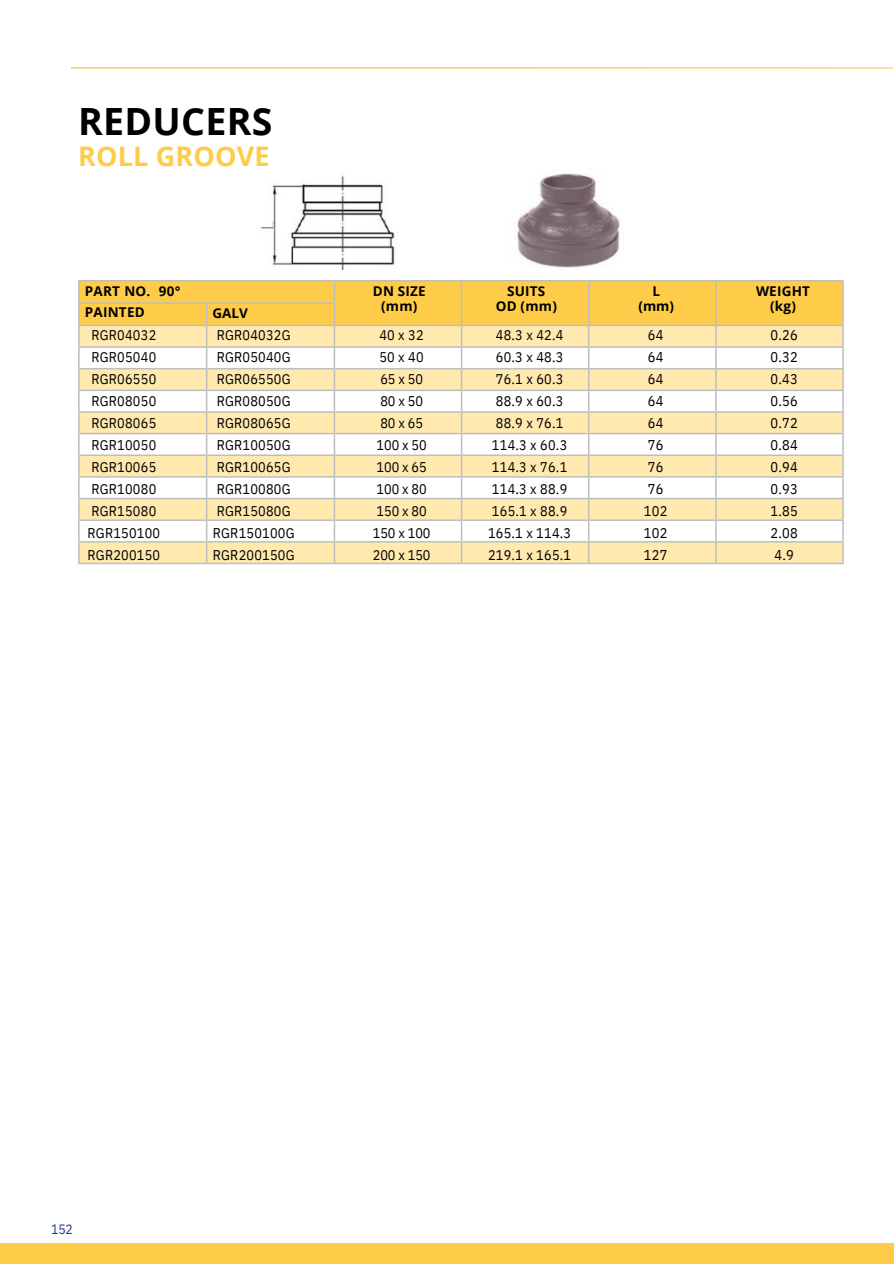
<style>
.page{position:relative;width:894px;height:1264px;background:#fff}
.page>*{position:absolute;margin:0;border:0;box-sizing:border-box;transform-origin:0 0}
.t1{font:700 37.5px "Open Sans";letter-spacing:.005em;color:#000}
.t2{font:700 27px "Open Sans";letter-spacing:.005em;color:#ffcc49}
.t3{font:14.25px/21.9px "IBM Plex Sans Cond";letter-spacing:.015em;color:#000}
.t4{font:14.1px/21.9px "IBM Plex Sans Cond";letter-spacing:.015em;color:#000}
.t5{font:14.1px/21.9px "IBM Plex Sans Cond";letter-spacing:-.005em;color:#000;text-align:center}
.t6{font:700 13.5px/15.8px "Open Sans";letter-spacing:.015em;color:#000;text-align:center}
.t7{font:13.5px "IBM Plex Sans Cond";color:#2b3990}
</style>
<div class="page">
<div style="left:0;top:1243px;width:893px;height:20px;background:#ffcc49"></div>
<svg style="left:71px;top:67px;width:822px;height:1px"></svg>
<hr style="left:78px;top:280px;width:128px;height:1px;background:#bcbec0">
<hr style="left:78px;top:281px;width:2px;height:21px;background:#bcbec0">
<hr style="left:206px;top:280px;width:128px;height:1px;background:#bcbec0">
<hr style="left:334px;top:280px;width:127px;height:1px;background:#bcbec0">
<hr style="left:461px;top:280px;width:127px;height:1px;background:#bcbec0">
<hr style="left:588px;top:280px;width:127px;height:1px;background:#bcbec0">
<hr style="left:715px;top:280px;width:128px;height:1px;background:#bcbec0">
<hr style="left:78px;top:304px;width:2px;height:20px;background:#bcbec0">
<hr style="left:78px;top:369px;width:2px;height:20px;background:#bcbec0">
<hr style="left:78px;top:413px;width:2px;height:20px;background:#bcbec0">
<hr style="left:78px;top:456px;width:2px;height:20px;background:#bcbec0">
<hr style="left:78px;top:499px;width:2px;height:20px;background:#bcbec0">
<hr style="left:78px;top:521px;width:2px;height:20px;background:#bcbec0">
<hr style="left:78px;top:542px;width:2px;height:20px;background:#bcbec0">
<hr style="left:78px;top:302px;width:128px;height:2px;background:#bcbec0">
<hr style="left:78px;top:324px;width:128px;height:2px;background:#bcbec0">
<hr style="left:78px;top:326px;width:2px;height:20px;background:#bcbec0">
<hr style="left:78px;top:346px;width:128px;height:2px;background:#bcbec0">
<hr style="left:78px;top:348px;width:2px;height:20px;background:#bcbec0">
<hr style="left:78px;top:368px;width:128px;height:1px;background:#bcbec0">
<hr style="left:78px;top:389px;width:128px;height:2px;background:#bcbec0">
<hr style="left:78px;top:391px;width:2px;height:20px;background:#bcbec0">
<hr style="left:78px;top:411px;width:128px;height:2px;background:#bcbec0">
<hr style="left:78px;top:433px;width:128px;height:1px;background:#bcbec0">
<hr style="left:78px;top:434px;width:2px;height:20px;background:#bcbec0">
<hr style="left:78px;top:454px;width:128px;height:2px;background:#bcbec0">
<hr style="left:78px;top:476px;width:128px;height:1px;background:#bcbec0">
<hr style="left:78px;top:477px;width:2px;height:21px;background:#bcbec0">
<hr style="left:78px;top:498px;width:128px;height:1px;background:#bcbec0">
<svg style="left:79px;top:281px;width:764px;height:281px"></svg>
<hr style="left:715px;top:498px;width:128px;height:1px;background:#bcbec0">
<hr style="left:78px;top:519px;width:128px;height:2px;background:#bcbec0">
<hr style="left:206px;top:519px;width:128px;height:2px;background:#bcbec0">
<hr style="left:78px;top:541px;width:128px;height:1px;background:#bcbec0">
<hr style="left:206px;top:541px;width:128px;height:1px;background:#bcbec0">
<hr style="left:78px;top:562px;width:128px;height:2px;background:#bcbec0">
<hr style="left:206px;top:562px;width:128px;height:2px;background:#bcbec0">
<hr style="left:334px;top:519px;width:127px;height:2px;background:#bcbec0">
<hr style="left:334px;top:541px;width:127px;height:1px;background:#bcbec0">
<hr style="left:334px;top:562px;width:127px;height:2px;background:#bcbec0">
<hr style="left:461px;top:519px;width:127px;height:2px;background:#bcbec0">
<hr style="left:588px;top:519px;width:127px;height:2px;background:#bcbec0">
<hr style="left:461px;top:541px;width:127px;height:1px;background:#bcbec0">
<hr style="left:588px;top:541px;width:127px;height:1px;background:#bcbec0">
<hr style="left:461px;top:562px;width:127px;height:2px;background:#bcbec0">
<hr style="left:588px;top:562px;width:127px;height:2px;background:#bcbec0">
<hr style="left:715px;top:519px;width:128px;height:2px;background:#bcbec0">
<hr style="left:715px;top:541px;width:128px;height:1px;background:#bcbec0">
<hr style="left:715px;top:562px;width:128px;height:2px;background:#bcbec0">
<img style="left:517px;top:173px;width:103px;height:95px">
<img style="left:260px;top:175px;width:135px;height:94px">
<p class="t1" style="left:78px;top:95px;width:195px">REDUCERS</p>
<p class="t2" style="left:78px;top:137px;width:193px">ROLL GROOVE</p>
<p class="t6" style="left:85px;top:280px;width:97px;line-height:21.3px;text-align:left">PART NO. 90°<br>PAINTED</p>
<p class="t6" style="left:212px;top:305px;width:37px">GALV</p>
<p class="t6" style="left:373px;top:282px;width:54px">DN SIZE (mm)</p>
<p class="t6" style="left:495px;top:282px;width:63px">SUITS<br>OD (mm)</p>
<p class="t6" style="left:638px;top:282px;width:37px">L (mm)</p>
<p class="t6" style="left:755px;top:282px;width:55px">WEIGHT (kg)</p>
<p class="t4" style="left:88px;top:324px;width:74px">RGR04032<br>RGR05040<br>RGR06550<br>RGR08050<br>RGR08065<br>RGR10050<br>RGR10065<br>RGR10080<br>RGR15080<br>RGR150100<br>RGR200150</p>
<p class="t4" style="left:213px;top:324px;width:83px">RGR04032G<br>RGR05040G<br>RGR06550G<br>RGR08050G<br>RGR08065G<br>RGR10050G<br>RGR10065G<br>RGR10080G<br>RGR15080G<br>RGR150100G<br>RGR200150G</p>
<p class="t4" style="left:379px;top:324px;width:46px">40 x 32<br>50 x 40</p>
<p class="t4" style="left:380px;top:368px;width:44px">65x50</p>
<p class="t4" style="left:380px;top:389px;width:44px">80x50</p>
<p class="t5" style="left:373px;top:411px;width:59px">80x65<br>100 x 50<br>100 x 65<br>100 x 80<br>150 x 80<br>150 x 100<br>200 x 150</p>
<p class="t4" style="left:488px;top:324px;width:85px;text-align:center">48.3 x 42.4<br>60.3 x 48.3<br>76.1 x 60.3<br>88.9 x 60.3<br>88.9 x 76.1<br>114.3 x 60.3<br>114.3 x 76.1<br>114.3 x 88.9<br>165.1 x 88.9<br>165.1 x 114.3<br>219.1 x 165.1</p>
<p class="t3" style="left:643px;top:324px;width:25px">64<br>64<br>64<br>64<br>64<br>76<br>76<br>76<br>102<br>102<br>127</p>
<p class="t3" style="left:770px;top:324px;width:29px;text-align:justify">0.26<br>0.32<br>0.43<br>0.56<br>0.72<br>0.84<br>0.94<br>0.93<br>1.85<br>2.08<br>4.9</p>
<p class="t7" style="left:51px;top:1219px;width:23px">152</p>
</div>
